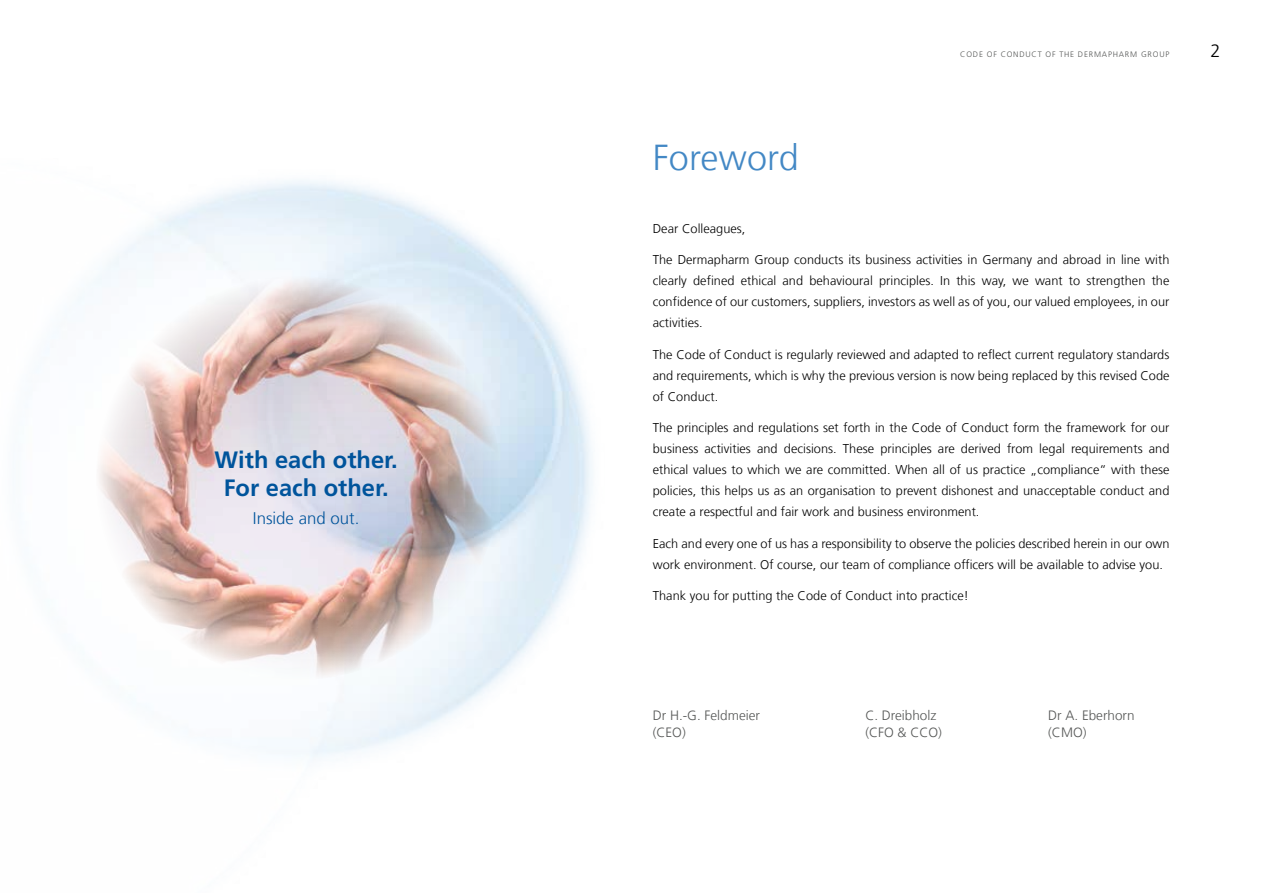
<style>
.page{position:relative;width:1263px;height:893px;background:#fff}
.page>*{position:absolute;margin:0;border:0;box-sizing:border-box;transform-origin:0 0}
.t1{font:300 36px "Frutiger LT Com";letter-spacing:.005em;color:#4388c5}
.t2{font:700 23.7px/28.3px "Frutiger LT Com";color:#00549c;text-align:center}
.t3{font:300 18px "Frutiger LT Std";color:#000}
.t4{font:300 16.8px "Frutiger LT Com";color:#00549c}
.t5{font:300 13.5px "Frutiger LT Com";color:#555756}
.t6{font:300 12.75px/21px "Frutiger LT Com";letter-spacing:.005em;color:#000;text-align:justify}
.t7{font:300 7.95px "Frutiger LT Std";letter-spacing:.1em;color:#555756}
</style>
<div class="page">
<img style="left:96px;top:276px;width:404px;height:404px;border-radius:202px">
<h2 class="t2" style="left:215px;top:445px;width:185px">With each other.<br>For each other.</h2>
<h3 class="t4" style="left:253px;top:508px;width:108px">Inside and out.</h3>
<h1 class="t1" style="left:653px;top:136px;width:147px">Foreword</h1>
<p class="t7" style="left:960px;top:50px;width:211px">CODE OF CONDUCT OF THE DERMAPHARM GROUP</p>
<h3 class="t3" style="left:1210px;top:41px;width:12px">2</h3>
<p class="t6" style="left:653px;top:218px;width:94px">Dear Colleagues,</p>
<p class="t6" style="left:653px;top:249px;width:518px">The Dermapharm Group conducts its business activities in Germany and abroad in line with clearly defined ethical and behavioural principles. In this way, we want to strengthen the confidence of our customers, suppliers, investors as well as of you, our valued employees, in our activities.</p>
<p class="t6" style="left:653px;top:344px;width:518px">The Code of Conduct is regularly reviewed and adapted to reflect current regulatory standards and requirements, which is why the previous version is now being replaced by this revised Code of Conduct.</p>
<p class="t6" style="left:653px;top:417px;width:518px">The principles and regulations set forth in the Code of Conduct form the framework for our business activities and decisions. These principles are derived from legal requirements and ethical values to which we are committed. When all of us practice „compliance“ with these policies, this helps us as an organisation to prevent dishonest and unacceptable conduct and create a respectful and fair work and business environment.</p>
<p class="t6" style="left:653px;top:533px;width:518px">Each and every one of us has a responsibility to observe the policies described herein in our own work environment. Of course, our team of compliance officers will be available to advise you.</p>
<p class="t6" style="left:653px;top:585px;width:317px">Thank you for putting the Code of Conduct into practice!</p>
<p class="t5" style="left:653px;top:708px;width:109px">Dr H.-G. Feldmeier</p>
<p class="t5" style="left:865px;top:708px;width:73px">C. Dreibholz</p>
<p class="t5" style="left:1048px;top:708px;width:88px">Dr A. Eberhorn</p>
<p class="t5" style="left:653px;top:724px;width:35px">(CEO)</p>
<p class="t5" style="left:865px;top:724px;width:78px">(CFO &amp; CCO)</p>
<p class="t5" style="left:1048px;top:724px;width:40px">(CMO)</p>
</div>
